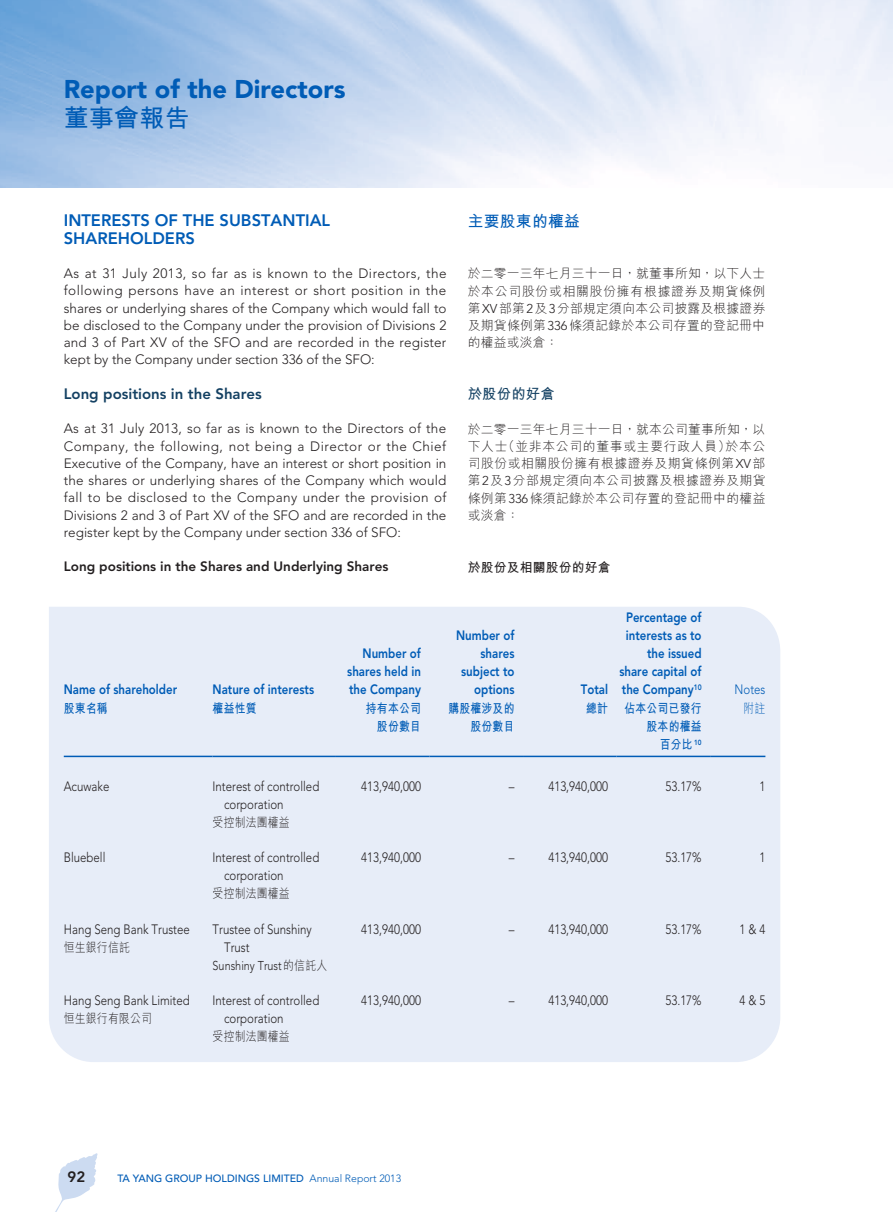
<style>
.page{position:relative;width:893px;height:1212px;background:#fff}
.page>*{position:absolute;margin:0;border:0;box-sizing:border-box;transform-origin:0 0}
.t1{font:900 25.5px "Avenir LT Std";color:#005cb6}
.t2{font:700 24.75px "M Hei HK";letter-spacing:.02em;color:#005cb6}
.t3{font:800 16.5px/17.2px "Avenir LT Std";color:#005cb6}
.t4{font:700 15.75px "M Hei HK";letter-spacing:.02em;color:#005cb6}
.t5{font:800 15px "Avenir LT Std";color:#144163}
.t6{font:800 15px "Avenir LT Std";color:#231f20}
.t7{font:700 14.25px "M Hei HK";letter-spacing:.02em;color:#144163}
.t8{font:300 13.5px/17.2px "Avenir LT Std";color:#231f20;text-align:justify}
.t9{font:300 13.5px/18px "Avenir LT Std";color:#231f20;scale:.85 1}
.t10{font:800 13.5px/18px "Avenir LT Std";color:#005cb6;text-align:right;scale:.85 1}
.t11{font:800 13.5px "Avenir LT Std";color:#231f20}
.t12{font:300 13.5px "Avenir LT Std";color:#005cb6;scale:.85 1}
.t13{font:300 12.75px/17.2px "M Hei HK";letter-spacing:.03em;color:#231f20;text-align:justify}
.t14{font:700 12.75px/18px "M Hei HK";letter-spacing:.02em;color:#005cb6;text-align:right;scale:.85 1}
.t15{font:300 12.75px "M Hei HK";letter-spacing:.03em;color:#231f20;scale:.85 1}
.t16{font:300 12.75px "Avenir LT Std";color:#231f20;scale:.85 1}
.t17{font:700 12.75px "M Hei HK";letter-spacing:.02em;color:#231f20}
.t18{font:300 12.75px "M Hei HK";color:#005cb6;scale:.85 1}
.t19{font:500 10.5px "Avenir LT Std";color:#005cb6}
.s1{font-family:"Avenir LT Std"}
.s2{font-family:"M Hei HK"}
.s3{font-weight:300}
</style>
<div class="page">
<img style="left:0;top:0;width:893px;height:187px">
<svg style="left:55px;top:1153px;width:43px;height:59px"></svg>
<div style="left:49px;top:607px;width:731px;height:455px;background:#e7edf8"></div>
<hr style="left:64px;top:756px;width:149px;height:1px;background:#005cb6">
<hr style="left:213px;top:756px;width:123px;height:1px;background:#005cb6">
<hr style="left:336px;top:756px;width:93px;height:1px;background:#005cb6">
<hr style="left:429px;top:756px;width:94px;height:1px;background:#005cb6">
<hr style="left:523px;top:756px;width:94px;height:1px;background:#005cb6">
<hr style="left:617px;top:756px;width:93px;height:1px;background:#005cb6">
<hr style="left:710px;top:756px;width:55px;height:1px;background:#005cb6">
<h1 class="t1" style="left:64px;top:73px;width:283px">Report of the Directors</h1>
<h2 class="t2" style="left:64px;top:100px;width:127px">董事會報告</h2>
<p class="t3" style="left:64px;top:212px;width:268px">INTERESTS OF THE SUBSTANTIAL<br>SHAREHOLDERS</p>
<p class="t8" style="left:64px;top:265px;width:384px">As at 31 July 2013, so far as is known to the Directors, the following persons have an interest or short position in the shares or underlying shares of the Company which would fall to be disclosed to the Company under the provision of Divisions 2 and 3 of Part XV of the SFO and are recorded in the register kept by the Company under section 336 of the SFO:</p>
<p class="t5" style="left:64px;top:385px;width:200px">Long positions in the Shares</p>
<p class="t8" style="left:64px;top:420px;width:384px">As at 31 July 2013, so far as is known to the Directors of the Company, the following, not being a Director or the Chief Executive of the Company, have an interest or short position in the shares or underlying shares of the Company which would fall to be disclosed to the Company under the provision of Divisions 2 and 3 of Part XV of the SFO and are recorded in the register kept by the Company under section 336 of SFO:</p>
<p class="t11" style="left:64px;top:559px;width:326px">Long positions in the Shares and Underlying Shares</p>
<p class="t4" style="left:468px;top:209px;width:114px">主要股東的權益</p>
<p class="t13" style="left:468px;top:265px;width:299px">於二零一三年七月三十一日，就董事所知，以下人士於本公司股份或相關股份擁有根據證券及期貨條例第<span class="s1">XV</span>部第<span class="s1">2</span>及<span class="s1">3</span>分部規定須向本公司披露及根據證券及期貨條例第<span class="s1">336</span>條須記錄於本公司存置的登記冊中的權益或淡倉：</p>
<p class="t7" style="left:468px;top:384px;width:88px">於股份的好倉</p>
<p class="t13" style="left:468px;top:420px;width:299px">於二零一三年七月三十一日，就本公司董事所知，以下人士（並非本公司的董事或主要行政人員）於本公司股份或相關股份擁有根據證券及期貨條例第<span class="s1">XV</span>部第<span class="s1">2</span>及<span class="s1">3</span>分部規定須向本公司披露及根據證券及期貨條例第<span class="s1">336</span>條須記錄於本公司存置的登記冊中的權益或淡倉：</p>
<p class="t17" style="left:468px;top:558px;width:144px">於股份及相關股份的好倉</p>
<p class="t10" style="left:64px;top:681px;width:135px">Name of shareholder</p>
<p class="t10" style="left:213px;top:681px;width:121px">Nature of interests</p>
<p class="t10" style="left:347px;top:645px;width:88px;text-align:justify;text-indent:15px">Number of shares held in the Company</p>
<p class="t10" style="left:456px;top:627px;width:70px">Number of shares subject to options</p>
<p class="t10" style="left:581px;top:681px;width:33px">Total</p>
<p class="t10" style="left:619px;top:609px;width:98px">Percentage of interests as to the issued share capital of the Company<sup>10</sup></p>
<p class="t12" style="left:735px;top:682px;width:38px">Notes</p>
<p class="t14" style="left:64px;top:698px;width:53px">股東名稱</p>
<p class="t14" style="left:213px;top:698px;width:53px">權益性質</p>
<p class="t14" style="left:366px;top:698px;width:66px">持有本公司股份數目</p>
<p class="t14" style="left:448px;top:698px;width:79px">購股權涉及的股份數目</p>
<p class="t14" style="left:586px;top:698px;width:27px">總計</p>
<p class="t14" style="left:624px;top:698px;width:92px">佔本公司已發行股本的權益<br>百分比 <sup>10</sup></p>
<p class="t18" style="left:743px;top:702px;width:27px">附註</p>
<p class="t9" style="left:64px;top:777px;width:55px">Acuwake</p>
<p class="t9" style="left:224px;top:777px;width:114px;text-indent:-11px">Interest of controlled corporation</p>
<p class="t15" style="left:213px;top:816px;width:92px">受控制法團權益</p>
<p class="t9" style="left:361px;top:777px;width:72px">413,940,000</p>
<p class="t9" style="left:509px;top:777px;width:8px">–</p>
<p class="t9" style="left:548px;top:777px;width:72px">413,940,000</p>
<p class="t9" style="left:665px;top:777px;width:44px">53.17%</p>
<p class="t9" style="left:759px;top:777px;width:9px">1</p>
<p class="t9" style="left:64px;top:848px;width:50px">Bluebell</p>
<p class="t9" style="left:224px;top:848px;width:114px;text-indent:-11px">Interest of controlled corporation</p>
<p class="t15" style="left:213px;top:887px;width:92px">受控制法團權益</p>
<p class="t9" style="left:64px;top:920px;width:150px">Hang Seng Bank Trustee</p>
<p class="t15" style="left:64px;top:940px;width:79px">恒生銀行信託</p>
<p class="t9" style="left:64px;top:991px;width:150px">Hang Seng Bank Limited</p>
<p class="t15" style="left:64px;top:1012px;width:105px">恒生銀行有限公司</p>
<p class="t9" style="left:224px;top:920px;width:105px;text-indent:-11px">Trustee of Sunshiny<br>Trust</p>
<p class="t16" style="left:213px;top:958px;width:136px">Sunshiny Trust<span class="s2">的信託人</span></p>
<p class="t9" style="left:224px;top:991px;width:114px;text-indent:-11px">Interest of controlled corporation</p>
<p class="t15" style="left:213px;top:1030px;width:92px">受控制法團權益</p>
<p class="t9" style="left:361px;top:848px;width:72px">413,940,000</p>
<p class="t9" style="left:509px;top:848px;width:8px">–</p>
<p class="t9" style="left:548px;top:848px;width:72px">413,940,000</p>
<p class="t9" style="left:665px;top:848px;width:44px">53.17%</p>
<p class="t9" style="left:759px;top:848px;width:9px">1</p>
<p class="t9" style="left:361px;top:920px;width:72px">413,940,000</p>
<p class="t9" style="left:509px;top:920px;width:8px">–</p>
<p class="t9" style="left:548px;top:920px;width:72px">413,940,000</p>
<p class="t9" style="left:665px;top:920px;width:44px">53.17%</p>
<p class="t9" style="left:739px;top:920px;width:32px">1 &amp; 4</p>
<p class="t9" style="left:361px;top:991px;width:72px">413,940,000</p>
<p class="t9" style="left:509px;top:991px;width:8px">–</p>
<p class="t9" style="left:548px;top:991px;width:72px">413,940,000</p>
<p class="t9" style="left:665px;top:991px;width:44px">53.17%</p>
<p class="t9" style="left:739px;top:991px;width:32px">4 &amp; 5</p>
<p class="t6" style="left:68px;top:1168px;width:19px">92</p>
<p class="t19" style="left:117px;top:1172px;width:285px">TA YANG GROUP HOLDINGS LIMITED <span class="s3">Annual Report 2013</span></p>
</div>
